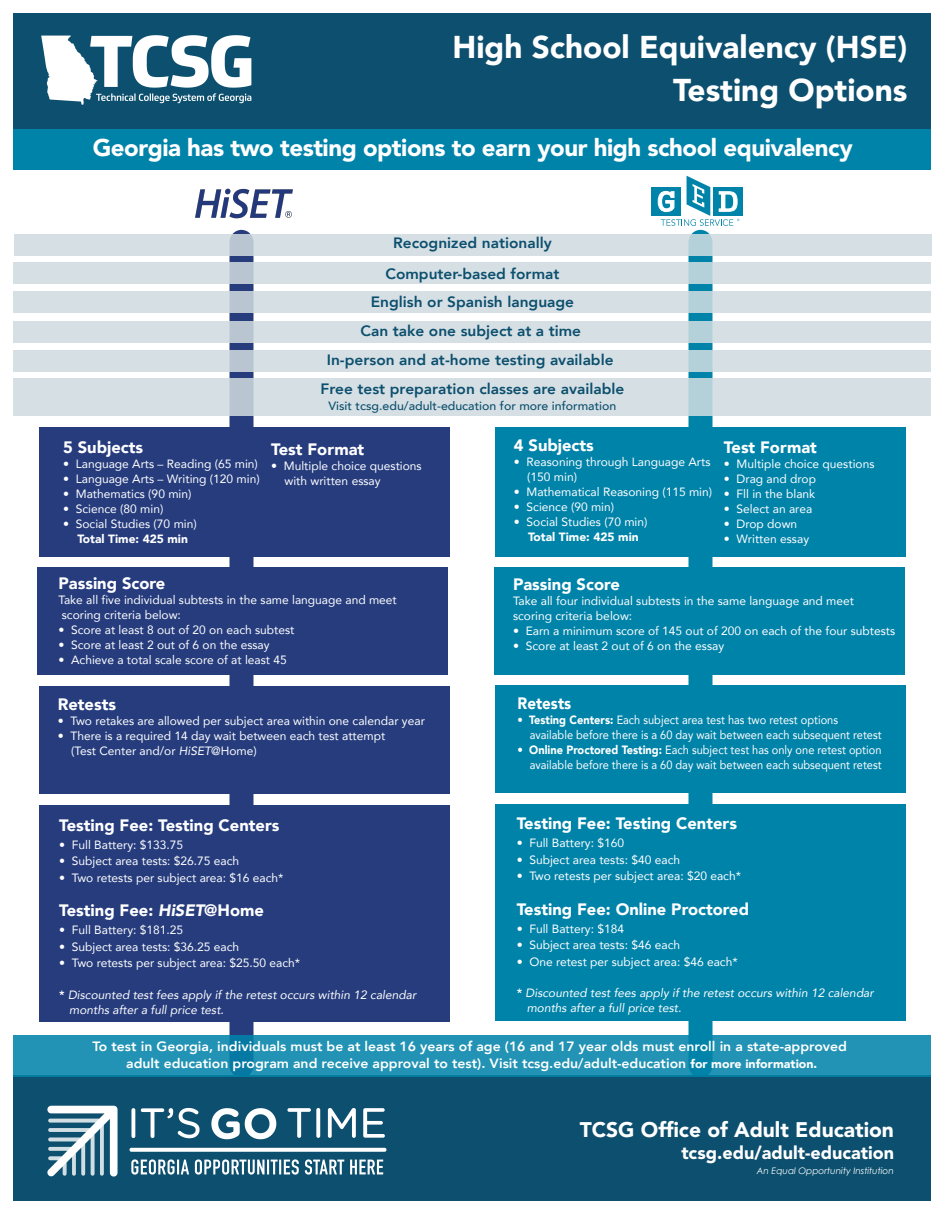
<style>
.page{position:relative;width:945px;height:1215px;background:#fff}
.page>*{position:absolute;margin:0;border:0;box-sizing:border-box;transform-origin:0 0}
.t1{font:900 31.5px/43.5px "Avenir";color:#fff;text-align:right}
.t2{font:900 24px "Avenir LT Std";letter-spacing:-.02em;color:#fff}
.t3{font:900 21px "Avenir LT Std";color:#fff}
.t4{font:900 18px "Avenir LT Std";color:#fff}
.t5{font:900 16.5px "Avenir";color:#fff}
.t6{font:900 16.5px "Avenir";color:#fff;scale:.92 1}
.t7{font:800 15px "Avenir";color:#0c4f6e}
.t8{font:800 13.5px/16.2px "Avenir";color:#fff;text-align:center;scale:1.04 1}
.t9{font:12px/15px "Avenir";color:#fff}
.t10{font:12px/15px "Avenir";color:#fff;scale:.92 1}
.t11{font:italic 12px/15px "Avenir";color:#fff}
.t12{font:500 12px "Avenir";color:#0c4f6e}
.t13{font:900 12px "Avenir";color:#fff}
.t14{font:italic 9px "Century Gothic";color:#fff}
.s1{font-weight:900}
.s2{font-style:italic}
.s3{font-weight:800;font-style:normal}
.s4{font-size:11.85px}
.s5{font-weight:900;font-size:12px}
</style>
<div class="page">
<div style="left:14px;top:129px;width:918px;height:41px;background:#0083a9"></div>
<div style="left:688px;top:230px;width:24px;height:848px;background:#0083a9;border-radius:12px"></div>
<div style="left:230px;top:230px;width:24px;height:848px;background:#263c7d;border-radius:12px"></div>
<div style="left:14px;top:14px;width:918px;height:115px;background:#0c4f6e"></div>
<div style="left:14px;top:1076px;width:918px;height:126px;background:#0c4f6e"></div>
<div style="left:651px;top:187px;width:30px;height:29px;background:#0083a9"></div>
<div style="left:713px;top:187px;width:30px;height:29px;background:#0083a9"></div>
<svg style="left:657px;top:176px;width:83px;height:50px"></svg>
<div style="left:14px;top:262px;width:918px;height:22px;background:#d0dce0"></div>
<div style="left:39px;top:806px;width:411px;height:216px;background:#263c7d"></div>
<div style="left:38px;top:567px;width:410px;height:108px;background:#263c7d"></div>
<div style="left:495px;top:567px;width:410px;height:108px;background:#0083a9"></div>
<div style="left:39px;top:686px;width:411px;height:108px;background:#263c7d"></div>
<div style="left:495px;top:686px;width:411px;height:108px;background:#0083a9"></div>
<div style="left:14px;top:350px;width:918px;height:22px;background:#d0dce0"></div>
<div style="left:14px;top:321px;width:918px;height:22px;background:#d0dce0"></div>
<div style="left:14px;top:291px;width:918px;height:22px;background:#d0dce0"></div>
<img style="left:15px;top:13px;width:264px;height:92px">
<img style="left:47px;top:1105px;width:340px;height:72px">
<div style="left:14px;top:378px;width:918px;height:38px;background:#d0dce0"></div>
<svg style="left:13px;top:1035px;width:918px;height:42px;background:#1f90b2"></svg>
<div style="left:14px;top:234px;width:918px;height:22px;background:#d0dce0"></div>
<div style="left:39px;top:427px;width:411px;height:130px;background:#263c7d"></div>
<div style="left:495px;top:427px;width:411px;height:130px;background:#0083a9"></div>
<div style="left:495px;top:804px;width:411px;height:216px;background:#0083a9"></div>
<img style="left:195px;top:188px;width:98px;height:31px">
<p class="t1" style="left:452px;top:24px;width:457px">High School Equivalency (HSE)<br>Testing Options</p>
<p class="t2" style="left:93px;top:133px;width:761px">Georgia has two testing options to earn your high school equivalency</p>
<p class="t7" style="left:393px;top:231px;width:160px">Recognized nationally</p>
<p class="t7" style="left:386px;top:262px;width:175px">Computer-based format</p>
<p class="t7" style="left:371px;top:290px;width:205px">English or Spanish language</p>
<p class="t7" style="left:361px;top:319px;width:222px">Can take one subject at a time</p>
<p class="t7" style="left:327px;top:348px;width:288px">In-person and at-home testing available</p>
<p class="t7" style="left:321px;top:377px;width:305px">Free test preparation classes are available</p>
<p class="t12" style="left:329px;top:395px;width:289px">Visit tcsg.edu/adult-education for more information</p>
<p class="t5" style="left:63px;top:434px;width:82px">5 Subjects</p>
<p class="t5" style="left:271px;top:436px;width:95px">Test Format</p>
<p class="t9" style="left:63px;top:456px;width:360px">• Language Arts – Reading (65 min) • Multiple choice questions</p>
<p class="t9" style="left:63px;top:471px;width:198px">• Language Arts – Writing (120 min)</p>
<p class="t9" style="left:285px;top:473px;width:98px">with written essay</p>
<p class="t9" style="left:63px;top:486px;width:130px">• Mathematics (90 min)</p>
<p class="t9" style="left:63px;top:501px;width:102px">• Science (80 min)</p>
<p class="t9" style="left:63px;top:516px;width:135px;text-align:center">• Social Studies (70 min)<br><span class="s1">Total Time: 425 min</span></p>
<p class="t5" style="left:58px;top:569px;width:108px">Passing Score</p>
<p class="t9" style="left:58px;top:592px;width:340px">Take all five individual subtests in the same language and meet scoring criteria below:</p>
<p class="t9" style="left:58px;top:622px;width:237px">• Score at least 8 out of 20 on each subtest</p>
<p class="t9" style="left:58px;top:637px;width:213px">• Score at least 2 out of 6 on the essay</p>
<p class="t9" style="left:58px;top:652px;width:230px">• Achieve a total scale score of at least 45</p>
<p class="t5" style="left:58px;top:690px;width:60px">Retests</p>
<p class="t9" style="left:58px;top:713px;width:369px">• Two retakes are allowed per subject area within one calendar year</p>
<p class="t9" style="left:71px;top:728px;width:316px;text-indent:-13px">• There is a required 14 day wait between each test attempt (Test Center and/or <span class="s2">HiSET</span>@Home)</p>
<p class="t5" style="left:59px;top:811px;width:222px">Testing Fee: Testing Centers</p>
<p class="t9" style="left:59px;top:837px;width:126px">• Full Battery: $133.75</p>
<p class="t9" style="left:59px;top:853px;width:182px">• Subject area tests: $26.75 each</p>
<p class="t9" style="left:59px;top:870px;width:226px">• Two retests per subject area: $16 each*</p>
<p class="t5" style="left:59px;top:896px;width:206px">Testing Fee: <span class="s2">HiSET</span>@Home</p>
<p class="t9" style="left:59px;top:922px;width:126px">• Full Battery: $181.25</p>
<p class="t9" style="left:59px;top:939px;width:182px">• Subject area tests: $36.25 each</p>
<p class="t9" style="left:59px;top:955px;width:243px">• Two retests per subject area: $25.50 each*</p>
<p class="t11" style="left:69px;top:987px;width:349px;text-indent:-10px"><span class="s3">*</span> Discounted test fees apply if the retest occurs within 12 calendar months after a full price test.</p>
<p class="t5" style="left:514px;top:431px;width:82px">4 Subjects</p>
<p class="t5" style="left:724px;top:434px;width:94px">Test Format</p>
<p class="t9" style="left:527px;top:454px;width:349px;text-indent:-13px">• Reasoning through Language Arts • Multiple choice questions (150 min)</p>
<p class="t9" style="left:724px;top:471px;width:94px">• Drag and drop</p>
<p class="t9" style="left:514px;top:484px;width:303px">• Mathematical Reasoning (115 min) • Fll in the blank</p>
<p class="t9" style="left:514px;top:499px;width:102px">• Science (90 min)</p>
<p class="t9" style="left:724px;top:501px;width:90px">• Select an area</p>
<p class="t9" style="left:514px;top:514px;width:135px">• Social Studies (70 min)</p>
<p class="t9" style="left:724px;top:516px;width:75px">• Drop down</p>
<p class="t13" style="left:528px;top:527px;width:112px">Total Time: 425 min</p>
<p class="t9" style="left:724px;top:531px;width:87px">• Written essay</p>
<p class="t5" style="left:513px;top:571px;width:108px">Passing Score</p>
<p class="t9" style="left:513px;top:593px;width:343px">Take all four individual subtests in the same language and meet scoring criteria below:</p>
<p class="t9" style="left:513px;top:623px;width:384px">• Earn a minimum score of 145 out of 200 on each of the four subtests</p>
<p class="t9" style="left:513px;top:638px;width:213px">• Score at least 2 out of 6 on the essay</p>
<p class="t6" style="left:518px;top:689px;width:60px">Retests</p>
<p class="t10" style="left:530px;top:712px;width:384px;text-indent:-12px"><span class="s4">•</span> <span class="s1">Testing Centers:</span> Each subject area test has two retest options available before there is a 60 day wait between each subsequent retest</p>
<p class="t10" style="left:518px;top:742px;width:397px;text-align:right">• <span class="s1">Online Proctored Testing:</span> Each subject test has only one retest option available before there is a 60 day wait between each subsequent retest</p>
<p class="t5" style="left:517px;top:809px;width:222px">Testing Fee: Testing Centers</p>
<p class="t9" style="left:517px;top:835px;width:109px">• Full Battery: $160</p>
<p class="t9" style="left:517px;top:852px;width:165px">• Subject area tests: $40 each</p>
<p class="t9" style="left:517px;top:868px;width:226px">• Two retests per subject area: $20 each*</p>
<p class="t5" style="left:517px;top:895px;width:234px">Testing Fee: Online Proctored</p>
<p class="t9" style="left:517px;top:921px;width:109px">• Full Battery: $184</p>
<p class="t9" style="left:517px;top:937px;width:165px">• Subject area tests: $46 each</p>
<p class="t9" style="left:517px;top:954px;width:223px">• One retest per subject area: $46 each*</p>
<p class="t11" style="left:527px;top:985px;width:349px;text-indent:-10px"><span class="s3">*</span> Discounted test fees apply if the retest occurs within 12 calendar months after a full price test.</p>
<p class="t8" style="left:92px;top:1039px;width:727px">To test in Georgia, individuals must be at least 16 years of age (16 and 17 year olds must enroll in a state-approved adult education program and receive approval to test). Visit tcsg.edu/adult-education <span class="s5">for more information.</span></p>
<p class="t3" style="left:580px;top:1117px;width:316px">TCSG Office of Adult Education</p>
<p class="t4" style="left:681px;top:1141px;width:214px">tcsg.edu/adult-education</p>
<p class="t14" style="left:757px;top:1164px;width:139px">An Equal Opportunity Institution</p>
</div>
